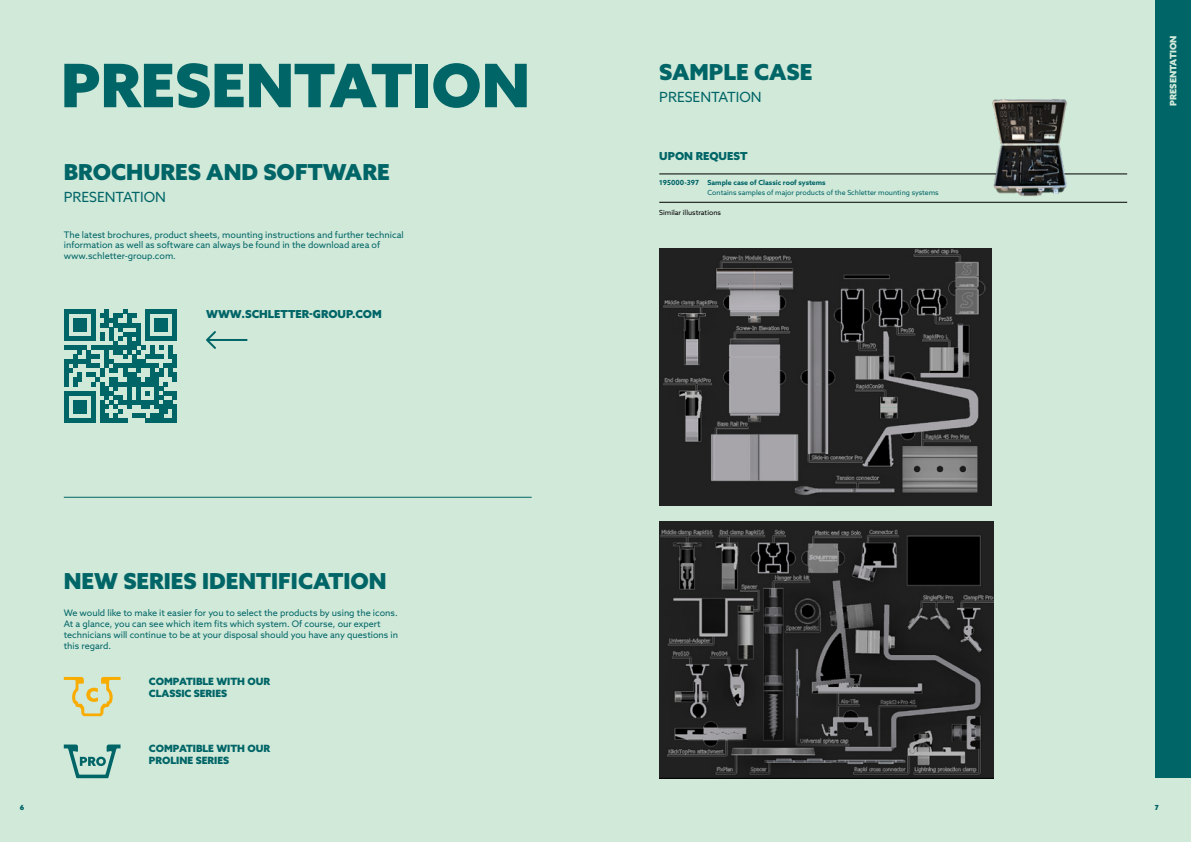
<style>
.page{position:relative;width:1191px;height:842px;background:#d1e9d9}
.page>*{position:absolute;margin:0;border:0;box-sizing:border-box;transform-origin:0 0}
.t1{font:900 60px "Azo Sans";color:#006567}
.t2{font:900 22px "Azo Sans";color:#006567}
.t3{font:14px "Azo Sans";color:#006567}
.t4{font:900 11px "Azo Sans";color:#006567}
.t5{font:900 10px/12px "Azo Sans";color:#006567}
.t6{font:9px/10.8px "Azo Sans";color:#006567}
.t7{font:900 9px "Azo Sans";color:#d1e9d9}
.t8{font:7px "Azo Sans";color:#006567}
.t9{font:700 7px "Azo Sans";color:#006567}
.t10{font:7px "Azo Sans";color:#000}
.t11{font:900 7px "Azo Sans";color:#006567}
</style>
<div class="page">
<img style="left:659px;top:249px;width:332px;height:256px">
<img style="left:659px;top:522px;width:334px;height:256px">
<hr style="left:64px;top:497px;width:467px;height:1px;background:#006567">
<svg style="left:64px;top:309px;width:113px;height:114px"></svg>
<svg style="left:206px;top:331px;width:41px;height:18px"></svg>
<hr style="left:659px;top:202px;width:468px;height:1px;background:#000">
<hr style="left:659px;top:174px;width:468px;height:1px;background:#000">
<svg style="left:64px;top:677px;width:56px;height:39px"></svg>
<svg style="left:64px;top:744px;width:56px;height:34px"></svg>
<img style="left:949px;top:99px;width:165px;height:104px">
<div style="left:1155px;top:0;width:36px;height:778px;background:#006567"></div>
<h1 class="t1" style="left:61px;top:46px;width:471px">PRESENTATION</h1>
<h2 class="t2" style="left:64px;top:157px;width:327px">BROCHURES AND SOFTWARE</h2>
<h3 class="t3" style="left:64px;top:188px;width:104px">PRESENTATION</h3>
<p class="t6" style="left:64px;top:229px;width:341px">The latest brochures, product sheets, mounting instructions and further technical information as well as software can always be found in the download area of www.schletter-group.com.</p>
<p class="t4" style="left:206px;top:306px;width:177px">WWW.SCHLETTER-GROUP.COM</p>
<h2 class="t2" style="left:659px;top:57px;width:155px">SAMPLE CASE</h2>
<h3 class="t3" style="left:659px;top:88px;width:104px">PRESENTATION</h3>
<p class="t4" style="left:659px;top:149px;width:90px">UPON REQUEST</p>
<p class="t9" style="left:659px;top:178px;width:168px">195000-397 Sample case of Classic roof systems</p>
<p class="t8" style="left:707px;top:188px;width:233px">Contains samples of major products of the Schletter mounting systems</p>
<p class="t10" style="left:659px;top:208px;width:63px">Similar illustrations</p>
<p class="t7" style="left:1167px;top:106px;width:72px;rotate:-90deg">PRESENTATION</p>
<h2 class="t2" style="left:64px;top:566px;width:324px">NEW SERIES IDENTIFICATION</h2>
<p class="t6" style="left:64px;top:607px;width:336px">We would like to make it easier for you to select the products by using the icons.<br>At a glance, you can see which item fits which system. Of course, our expert technicians will continue to be at your disposal should you have any questions in this regard.</p>
<p class="t5" style="left:149px;top:675px;width:123px">COMPATIBLE WITH OUR<br>CLASSIC SERIES</p>
<p class="t5" style="left:149px;top:742px;width:123px">COMPATIBLE WITH OUR<br>PROLINE SERIES</p>
<p class="t11" style="left:20px;top:803px;width:6px">6</p>
<p class="t11" style="left:1154px;top:803px;width:6px">7</p>
</div>
